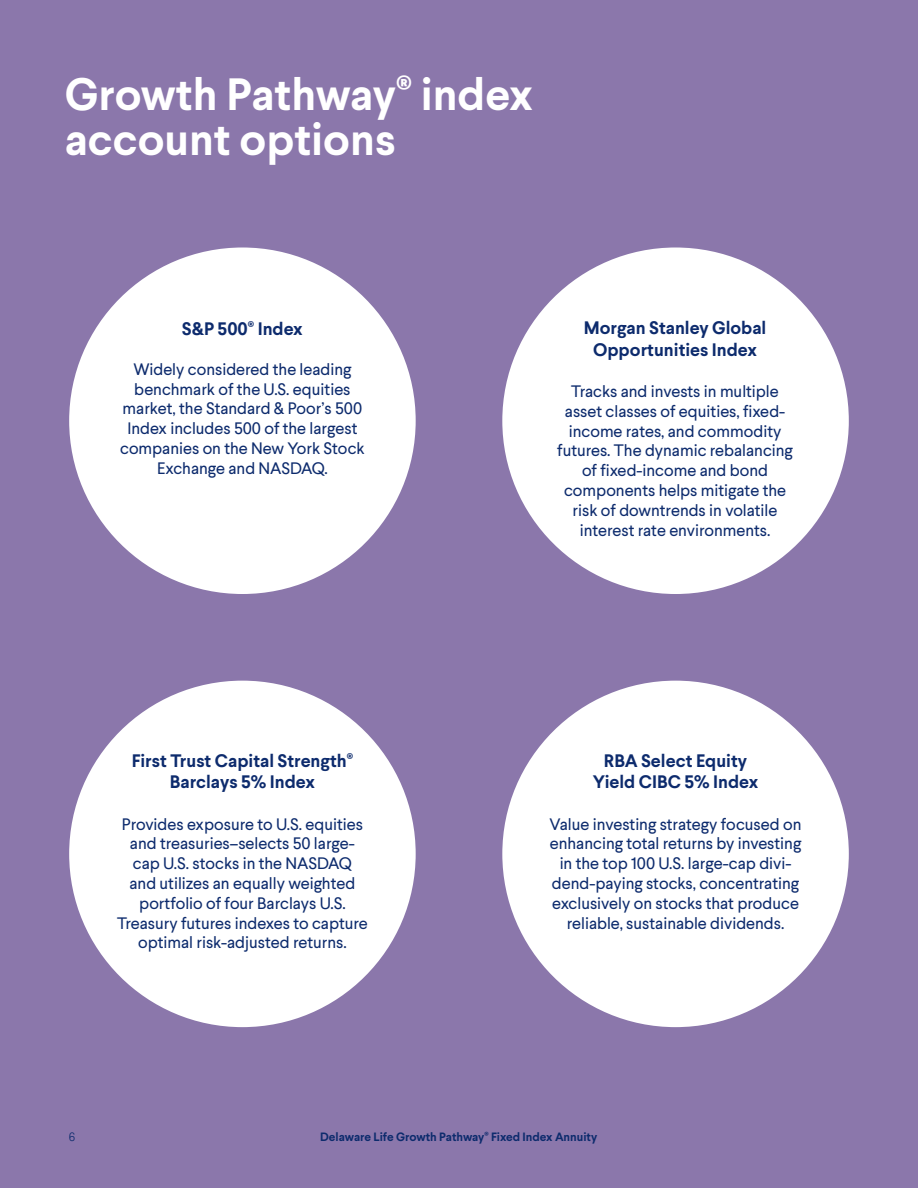
<style>
.page{position:relative;width:918px;height:1188px;background:#8b77ab}
.page>*{position:absolute;margin:0;border:0;box-sizing:border-box;transform-origin:0 0}
.t1{font:700 45px/45px "Larsseit";color:#fff}
.t2{font:700 18px/21.6px "Larsseit";color:#0d2b6d;text-align:center}
.t3{font:16.5px/19.8px "Larsseit";color:#0d2b6d;text-align:center}
.t4{font:700 12px "Larsseit";color:#0d2b6d}
.t5{font:300 12px "Larsseit";color:#0d2b6d}
</style>
<div class="page">
<div style="left:69px;top:248px;width:347px;height:346px;background:#fff;border-radius:50%"></div>
<div style="left:502px;top:248px;width:347px;height:346px;background:#fff;border-radius:50%"></div>
<div style="left:69px;top:681px;width:347px;height:346px;background:#fff;border-radius:50%"></div>
<div style="left:502px;top:681px;width:347px;height:346px;background:#fff;border-radius:50%"></div>
<p class="t1" style="left:65px;top:71px;width:470px">Growth Pathway<sup>®</sup> index account options</p>
<p class="t2" style="left:182px;top:318px;width:122px">S&amp;P 500<sup>®</sup> Index</p>
<p class="t3" style="left:120px;top:359px;width:246px">Widely considered the leading benchmark of the U.S. equities market, the Standard &amp; Poor’s 500<br>Index includes 500 of the largest companies on the New York Stock<br>Exchange and NASDAQ.</p>
<p class="t2" style="left:584px;top:317px;width:184px">Morgan Stanley Global<br>Opportunities Index</p>
<p class="t3" style="left:557px;top:381px;width:237px">Tracks and invests in multiple asset classes of equities, fixed&shy;income rates, and commodity futures. The dynamic rebalancing of fixed-income and bond components helps mitigate the risk of downtrends in volatile interest rate environments.</p>
<p class="t2" style="left:132px;top:749px;width:223px">First Trust Capital Strength<sup>®<br></sup>Barclays 5% Index</p>
<p class="t3" style="left:117px;top:814px;width:252px">Provides exposure to U.S. equities and treasuries–selects 50 large&shy;cap U.S. stocks in the NASDAQ<br>and utilizes an equally weighted portfolio of four Barclays U.S.<br>Treasury futures indexes to capture optimal risk-adjusted returns.</p>
<p class="t2" style="left:593px;top:749px;width:167px">RBA Select Equity<br>Yield CIBC 5% Index</p>
<p class="t3" style="left:550px;top:814px;width:253px">Value investing strategy focused on enhancing total returns by investing in the top 100 U.S. large-cap divi&shy;dend-paying stocks, concentrating exclusively on stocks that produce reliable, sustainable dividends.</p>
<p class="t5" style="left:69px;top:1129px;width:8px">6</p>
<p class="t4" style="left:320px;top:1129px;width:279px">Delaware Life Growth Pathway<sup>®</sup> Fixed Index Annuity</p>
</div>
